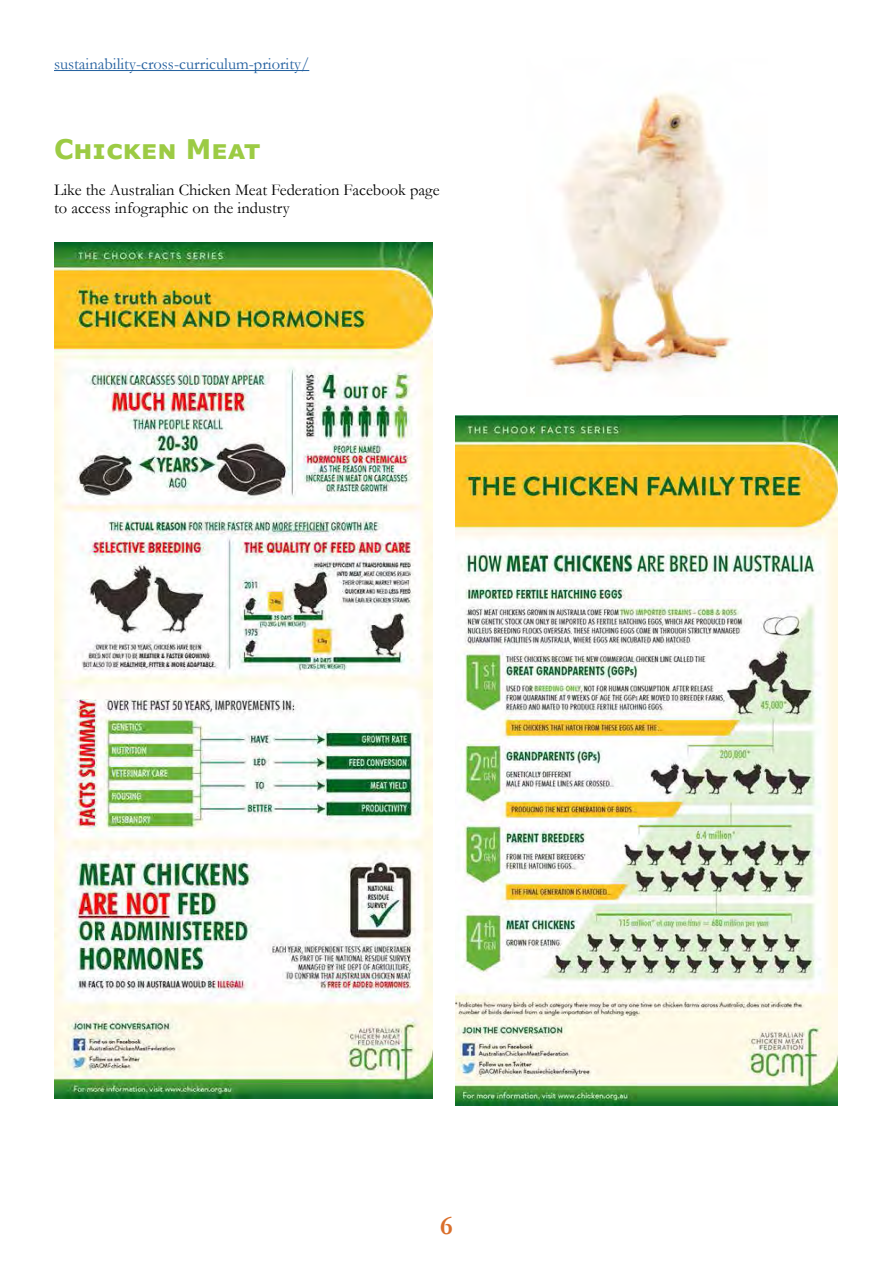
<style>
.page{position:relative;width:893px;height:1263px;background:#fff}
.page>*{position:absolute;margin:0;border:0;box-sizing:border-box;transform-origin:0 0}
.t1{font:700 27px "Verdana";color:#9ccb44}
.t2{font:700 27px "Garamond";color:#da6f2b}
.t3{font:16.5px/18px "Garamond";color:#000}
.t4{font:16.5px "Garamond";color:#215e9e}
</style>
<div class="page">
<img style="left:549px;top:92px;width:184px;height:285px">
<hr style="left:54px;top:70px;width:255px;height:1px;background:#215e9e">
<img style="left:54px;top:242px;width:379px;height:856px">
<img style="left:455px;top:415px;width:383px;height:690px">
<p class="t4" style="left:54px;top:53px;width:257px">sustainability-cross-curriculum-priority/</p>
<h1 class="t1" style="left:54px;top:130px;width:208px">Chicken Meat</h1>
<p class="t3" style="left:54px;top:181px;width:387px">Like the Australian Chicken Meat Federation Facebook page to access infographic on the industry</p>
<h1 class="t2" style="left:440px;top:1207px;width:14px">6</h1>
</div>
